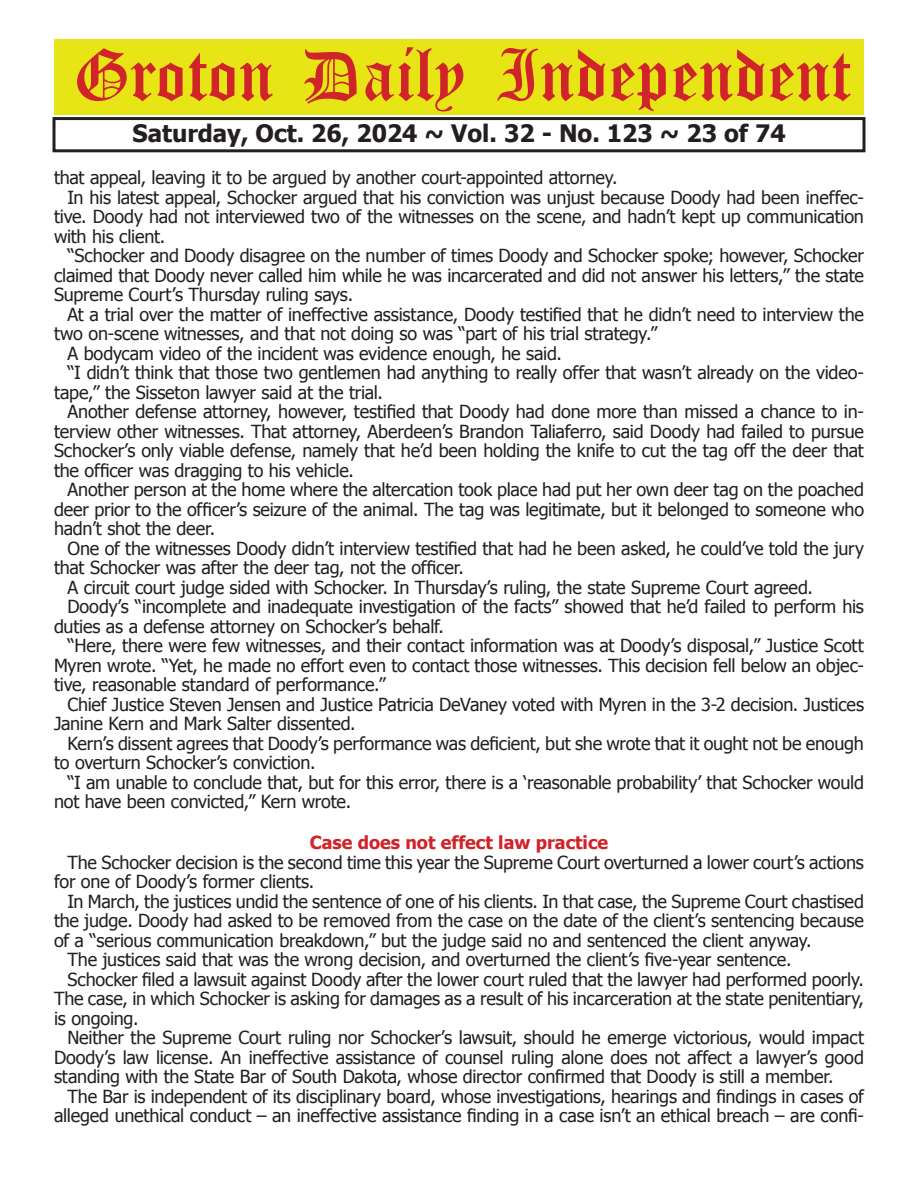
<style>
.page{position:relative;width:918px;height:1188px;background:#fff}
.page>*{position:absolute;margin:0;border:0;box-sizing:border-box;transform-origin:0 0}
.t1{font:54px "Old English Five";color:#d1232a}
.t2{font:700 24px "Tahoma";color:#231f20}
.t3{font:18px/19.5px "Tahoma";letter-spacing:-.01em;color:#231f20}
.t4{font:700 18px "Tahoma";color:#d1232a}
</style>
<div class="page">
<div style="left:52px;top:117px;width:814px;height:35px;border:3px solid #231f20"></div>
<div style="left:54px;top:40px;width:810px;height:75px;background:#e7e515"></div>
<h1 class="t1" style="left:73px;top:50px;width:779px">Groton Daily Independent</h1>
<h2 class="t2" style="left:132px;top:116px;width:655px">Saturday, Oct. 26, 2024 ~ Vol. 32 - No. 123 ~ 23 of 74</h2>
<p class="t3" style="left:54px;top:167px;width:565px">that appeal, leaving it to be argued by another court-appointed attorney.</p>
<p class="t3" style="left:68px;top:187px;width:798px">In his latest appeal, Schocker argued that his conviction was unjust because Doody had been ineffec-</p>
<p class="t3" style="left:54px;top:206px;width:811px">tive. Doody had not interviewed two of the witnesses on the scene, and hadn’t kept up communication</p>
<p class="t3" style="left:54px;top:226px;width:113px">with his client.</p>
<p class="t3" style="left:68px;top:245px;width:798px">“Schocker and Doody disagree on the number of times Doody and Schocker spoke; however, Schocker</p>
<p class="t3" style="left:54px;top:265px;width:811px">claimed that Doody never called him while he was incarcerated and did not answer his letters,” the state</p>
<p class="t3" style="left:54px;top:284px;width:301px">Supreme Court’s Thursday ruling says.</p>
<p class="t3" style="left:68px;top:304px;width:798px">At a trial over the matter of ineffective assistance, Doody testified that he didn’t need to interview the</p>
<p class="t3" style="left:54px;top:323px;width:605px">two on-scene witnesses, and that not doing so was “part of his trial strategy.”</p>
<p class="t3" style="left:68px;top:343px;width:496px">A bodycam video of the incident was evidence enough, he said.</p>
<p class="t3" style="left:68px;top:362px;width:798px">“I didn’t think that those two gentlemen had anything to really offer that wasn’t already on the video-</p>
<p class="t3" style="left:54px;top:382px;width:330px">tape,” the Sisseton lawyer said at the trial.</p>
<p class="t3" style="left:68px;top:401px;width:798px">Another defense attorney, however, testified that Doody had done more than missed a chance to in-</p>
<p class="t3" style="left:54px;top:421px;width:812px">terview other witnesses. That attorney, Aberdeen’s Brandon Taliaferro, said Doody had failed to pursue</p>
<p class="t3" style="left:54px;top:440px;width:812px">Schocker’s only viable defense, namely that he’d been holding the knife to cut the tag off the deer that</p>
<p class="t3" style="left:54px;top:460px;width:302px">the officer was dragging to his vehicle.</p>
<p class="t3" style="left:68px;top:479px;width:798px">Another person at the home where the altercation took place had put her own deer tag on the poached</p>
<p class="t3" style="left:54px;top:499px;width:812px">deer prior to the officer’s seizure of the animal. The tag was legitimate, but it belonged to someone who</p>
<p class="t3" style="left:54px;top:518px;width:163px">hadn’t shot the deer.</p>
<p class="t3" style="left:68px;top:538px;width:798px">One of the witnesses Doody didn’t interview testified that had he been asked, he could’ve told the jury</p>
<p class="t3" style="left:54px;top:557px;width:412px">that Schocker was after the deer tag, not the officer.</p>
<p class="t3" style="left:68px;top:577px;width:747px">A circuit court judge sided with Schocker. In Thursday’s ruling, the state Supreme Court agreed.</p>
<p class="t3" style="left:68px;top:596px;width:798px">Doody’s “incomplete and inadequate investigation of the facts” showed that he’d failed to perform his</p>
<p class="t3" style="left:54px;top:616px;width:392px">duties as a defense attorney on Schocker’s behalf.</p>
<p class="t3" style="left:68px;top:635px;width:798px">“Here, there were few witnesses, and their contact information was at Doody’s disposal,” Justice Scott</p>
<p class="t3" style="left:54px;top:655px;width:812px">Myren wrote. “Yet, he made no effort even to contact those witnesses. This decision fell below an objec-</p>
<p class="t3" style="left:54px;top:674px;width:333px">tive, reasonable standard of performance.”</p>
<p class="t3" style="left:68px;top:694px;width:798px">Chief Justice Steven Jensen and Justice Patricia DeVaney voted with Myren in the 3-2 decision. Justices</p>
<p class="t3" style="left:54px;top:713px;width:303px">Janine Kern and Mark Salter dissented.</p>
<p class="t3" style="left:68px;top:733px;width:798px">Kern’s dissent agrees that Doody’s performance was deficient, but she wrote that it ought not be enough</p>
<p class="t3" style="left:54px;top:752px;width:263px">to overturn Schocker’s conviction.</p>
<p class="t3" style="left:68px;top:772px;width:798px">“I am unable to conclude that, but for this error, there is a ‘reasonable probability’ that Schocker would</p>
<p class="t3" style="left:54px;top:791px;width:299px">not have been convicted,” Kern wrote.</p>
<p class="t4" style="left:310px;top:830px;width:300px">Case does not effect law practice</p>
<p class="t3" style="left:54px;top:852px;width:811px;text-indent:14px">The Schocker decision is the second time this year the Supreme Court overturned a lower court’s actions for one of Doody’s former clients.</p>
<p class="t3" style="left:68px;top:891px;width:798px">In March, the justices undid the sentence of one of his clients. In that case, the Supreme Court chastised</p>
<p class="t3" style="left:54px;top:910px;width:811px">the judge. Doody had asked to be removed from the case on the date of the client’s sentencing because</p>
<p class="t3" style="left:54px;top:930px;width:759px">of a “serious communication breakdown,” but the judge said no and sentenced the client anyway.</p>
<p class="t3" style="left:68px;top:949px;width:726px">The justices said that was the wrong decision, and overturned the client’s five-year sentence.</p>
<p class="t3" style="left:68px;top:969px;width:798px">Schocker filed a lawsuit against Doody after the lower court ruled that the lawyer had performed poorly.</p>
<p class="t3" style="left:54px;top:988px;width:812px">The case, in which Schocker is asking for damages as a result of his incarceration at the state penitentiary,</p>
<p class="t3" style="left:54px;top:1008px;width:86px">is ongoing.</p>
<p class="t3" style="left:68px;top:1027px;width:798px">Neither the Supreme Court ruling nor Schocker’s lawsuit, should he emerge victorious, would impact</p>
<p class="t3" style="left:54px;top:1047px;width:811px">Doody’s law license. An ineffective assistance of counsel ruling alone does not affect a lawyer’s good</p>
<p class="t3" style="left:54px;top:1066px;width:781px">standing with the State Bar of South Dakota, whose director confirmed that Doody is still a member.</p>
<p class="t3" style="left:68px;top:1086px;width:798px">The Bar is independent of its disciplinary board, whose investigations, hearings and findings in cases of</p>
<p class="t3" style="left:54px;top:1105px;width:812px">alleged unethical conduct – an ineffective assistance finding in a case isn’t an ethical breach – are confi-</p>
</div>
